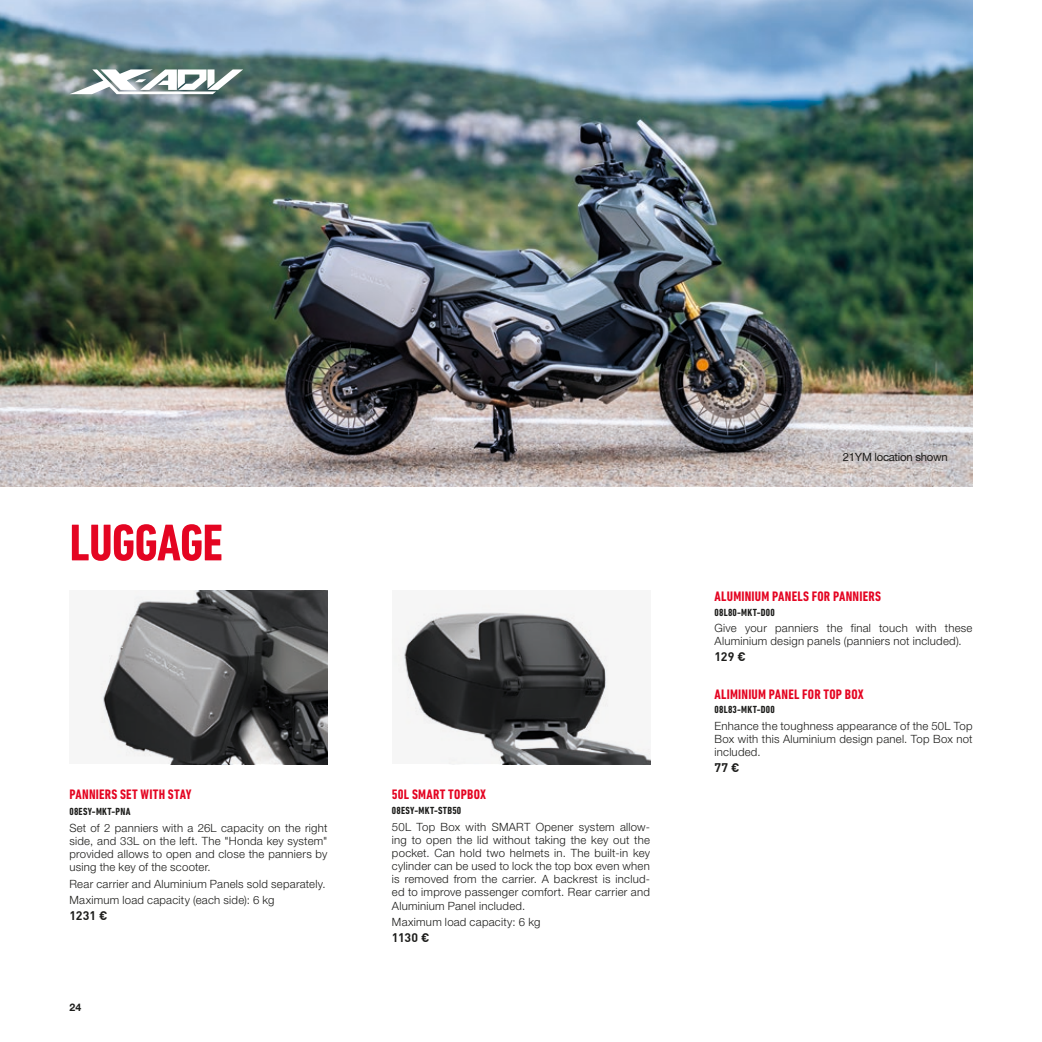
<style>
.page{position:relative;width:1042px;height:1042px;background:#fff}
.page>*{position:absolute;margin:0;border:0;box-sizing:border-box;transform-origin:0 0}
.t1{font:700 condensed 52.5px "DIN Next LT Pro";letter-spacing:-.015em;color:#e40522}
.t2{font:700 condensed 14px "DIN Next LT Pro";letter-spacing:.015em;color:#e40522}
.t3{font:700 12.25px "DIN Offc Pro";letter-spacing:.005em;color:#1d1d1b}
.t4{font:300 11.38px/13.1px "Helvetica Neue";letter-spacing:.02em;color:#1d1d1b;text-align:justify}
.t5{font:11.38px "Helvetica Neue";letter-spacing:-.025em;color:#1d1d1b}
.t6{font:700 condensed 10.5px "DIN Next LT Pro";letter-spacing:.025em;color:#1d1d1b}
.t7{font:700 10.5px "Helvetica Neue";color:#1d1d1b}
</style>
<div class="page">
<img style="left:0;top:0;width:972px;height:486px">
<img style="left:100px;top:590px;width:227px;height:174px">
<img style="left:392px;top:604px;width:258px;height:160px">
<svg style="left:69px;top:69px;width:174px;height:25px"></svg>
<h1 class="t1" style="left:69px;top:513px;width:155px">LUGGAGE</h1>
<p class="t2" style="left:69px;top:787px;width:124px">PANNIERS SET WITH STAY</p>
<p class="t6" style="left:69px;top:805px;width:63px">08ESY-MKT-PNA</p>
<p class="t4" style="left:69px;top:821px;width:259px">Set of 2 panniers with a 26L capacity on the right side, and 33L on the left. The "Honda key system" provided allows to open and close the panniers by using the key of the scooter.</p>
<p class="t4" style="left:69px;top:875px;width:258px;line-height:16.6px">Rear carrier and Aluminium Panels sold separately.<br>Maximum load capacity (each side): 6 kg</p>
<p class="t3" style="left:69px;top:906px;width:39px">1231 €</p>
<p class="t7" style="left:69px;top:1001px;width:13px">24</p>
<p class="t2" style="left:392px;top:787px;width:96px">50L SMART TOPBOX</p>
<p class="t6" style="left:392px;top:804px;width:71px">08ESY-MKT-STB50</p>
<p class="t4" style="left:392px;top:820px;width:259px">50L Top Box with SMART Opener system allow&shy;ing to open the lid without taking the key out the pocket. Can hold two helmets in. The built-in key cylinder can be used to lock the top box even when is removed from the carrier. A backrest is includ&shy;ed to improve passenger comfort. Rear carrier and Aluminium Panel included.</p>
<p class="t4" style="left:392px;top:915px;width:150px">Maximum load capacity: 6 kg</p>
<p class="t3" style="left:392px;top:928px;width:39px">1130 €</p>
<p class="t5" style="left:843px;top:450px;width:106px">21YM location shown</p>
<p class="t2" style="left:714px;top:588px;width:168px">ALUMINIUM PANELS FOR PANNIERS</p>
<p class="t6" style="left:714px;top:606px;width:62px">08L80-MKT-D00</p>
<p class="t4" style="left:714px;top:621px;width:259px">Give your panniers the final touch with these<br>Aluminium design panels (panniers not included).</p>
<p class="t3" style="left:714px;top:647px;width:33px">129 €</p>
<p class="t2" style="left:714px;top:686px;width:151px">ALIMINIUM PANEL FOR TOP BOX</p>
<p class="t6" style="left:714px;top:704px;width:62px">08L83-MKT-D00</p>
<p class="t4" style="left:714px;top:719px;width:259px">Enhance the toughness appearance of the 50L Top Box with this Aluminium design panel. Top Box not included.</p>
<p class="t3" style="left:714px;top:758px;width:26px">77 €</p>
</div>
